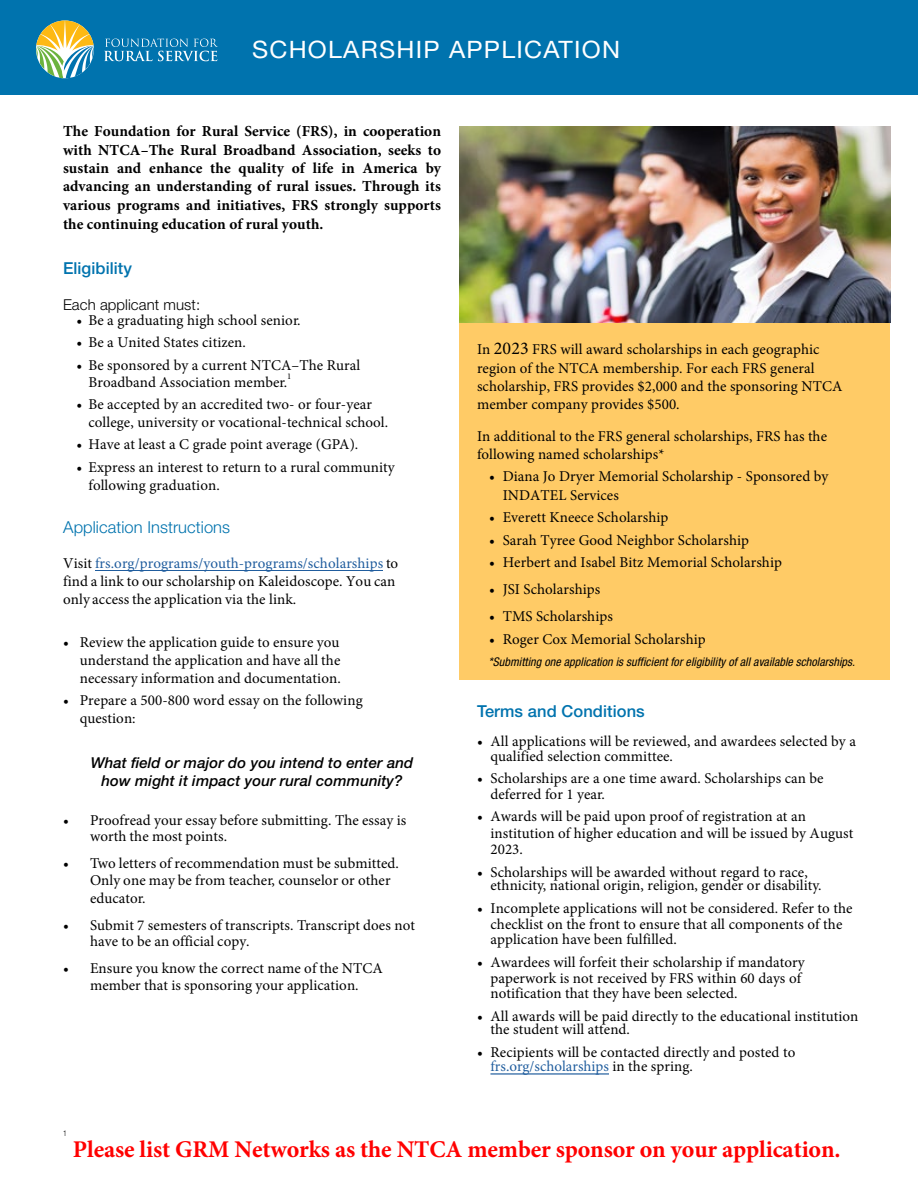
<style>
.page{position:relative;width:918px;height:1188px;background:#fff}
.page>*{position:absolute;margin:0;border:0;box-sizing:border-box;transform-origin:0 0}
.t1{font:700 24px "Minion Pro";letter-spacing:-.005em;color:#f00}
.t2{font:24px "Helvetica Neue LT Std";letter-spacing:.05em;color:#fff;scale:1.04 1}
.t3{font:500 16.5px "Helvetica Neue LT Std";letter-spacing:.005em;color:#0073ae}
.t4{font:16.5px "Helvetica Neue LT 45 Lt";letter-spacing:.005em;color:#0073ae}
.t5{font:700 15.3px/18.5px "Minion Pro";letter-spacing:.005em;color:#000;text-align:justify}
.t6{font:15px/18px "Minion Pro";letter-spacing:.005em;color:#000}
.t7{font:italic 500 15px/18px "Helvetica Neue LT Std";letter-spacing:.005em;color:#000;text-align:center}
.t8{font:300 15px "Helvetica Neue LT Std";letter-spacing:.005em;color:#000}
.t9{font:italic condensed 12px "Helvetica Neue LT Std";letter-spacing:.005em;color:#000}
.t10{font:8.7px "Minion Pro";color:#000}
.t11{font:300 condensed 7.8px "Helvetica Neue LT Std";color:#000}
.s1{color:#205d9e}
.s2{font-size:18px}
.s3{color:#215e9e}
</style>
<div class="page">
<div style="left:460px;top:322px;width:430px;height:358px;background:#ffcb66"></div>
<hr style="left:308px;top:570px;width:75px;height:1px;background:#205d9e">
<hr style="left:95px;top:570px;width:213px;height:1px;background:#205d9e">
<hr style="left:490px;top:1074px;width:119px;height:1px;background:#215e9e">
<div style="left:0;top:0;width:918px;height:94px;background:#0073ae"></div>
<svg style="left:104px;top:39px;width:114px;height:22px"></svg>
<svg style="left:36px;top:21px;width:58px;height:57px"></svg>
<img style="left:459px;top:126px;width:431px;height:196px">
<h1 class="t2" style="left:252px;top:35px;width:355px">SCHOLARSHIP APPLICATION</h1>
<p class="t5" style="left:63px;top:122px;width:380px">The Foundation for Rural Service (FRS), in cooperation with NTCA–The Rural Broadband Association, seeks to sustain and enhance the quality of life in America by advancing an understanding of rural issues. Through its various programs and initiatives, FRS strongly supports the continuing education of rural youth.</p>
<p class="t3" style="left:63px;top:258px;width:71px">Eligibility</p>
<p class="t8" style="left:63px;top:295px;width:139px">Each applicant must:</p>
<p class="t6" style="left:76px;top:311px;width:226px">• Be a graduating high school senior.</p>
<p class="t6" style="left:76px;top:334px;width:171px">• Be a United States citizen.</p>
<p class="t6" style="left:88px;top:356px;width:273px;line-height:17.2px;text-indent:-12px">• Be sponsored by a current NTCA–The Rural<br>Broadband Association member.</p>
<p class="t10" style="left:287px;top:370px;width:6px">1</p>
<p class="t6" style="left:88px;top:396px;width:301px;line-height:17.1px;text-indent:-12px">• Be accepted by an accredited two- or four-year college, university or vocational-technical school.</p>
<p class="t6" style="left:76px;top:435px;width:283px">• Have at least a C grade point average (GPA).</p>
<p class="t6" style="left:88px;top:458px;width:308px;text-indent:-12px">• Express an interest to return to a rural community following graduation.</p>
<p class="t4" style="left:63px;top:517px;width:168px">Application Instructions</p>
<p class="t6" style="left:63px;top:554px;width:337px">Visit <span class="s1">frs.org/programs/youth-programs/scholarships</span> to find a link to our scholarship on Kaleidoscope. You can only access the application via the link.</p>
<p class="t6" style="left:80px;top:634px;width:263px;text-align:justify;text-indent:-16px">• Review the application guide to ensure you understand the application and have all the necessary information and documentation.</p>
<p class="t6" style="left:80px;top:691px;width:284px;text-indent:-16px">• Prepare a 500-800 word essay on the following question:</p>
<p class="t7" style="left:91px;top:754px;width:324px">What field or major do you intend to enter and how might it impact your rural community?</p>
<p class="t6" style="left:90px;top:812px;width:318px;line-height:16.2px;text-indent:-27px">• Proofread your essay before submitting. The essay is worth the most points.</p>
<p class="t6" style="left:90px;top:855px;width:310px;line-height:17.1px;text-indent:-27px">• Two letters of recommendation must be submitted.<br>Only one may be from teacher, counselor or other educator.</p>
<p class="t6" style="left:90px;top:917px;width:327px;line-height:16.2px;text-indent:-27px">• Submit 7 semesters of transcripts. Transcript does not have to be an official copy.</p>
<p class="t6" style="left:63px;top:959px;width:321px;line-height:17.4px;text-align:center">• Ensure you know the correct name of the NTCA member that is sponsoring your application.</p>
<p class="t11" style="left:63px;top:1129px;width:5px">1</p>
<p class="t6" style="left:477px;top:339px;width:344px;line-height:19.5px">In <span class="s2">2023</span> FRS will award scholarships in each geographic region of the NTCA membership. For each FRS general</p>
<p class="t6" style="left:477px;top:378px;width:367px">scholarship, FRS provides $2,000 and the sponsoring NTCA member company provides $500.</p>
<p class="t6" style="left:477px;top:427px;width:352px">In additional to the FRS general scholarships, FRS has the following named scholarships*</p>
<p class="t6" style="left:503px;top:467px;width:327px;line-height:19px;text-indent:-14px">• Diana Jo Dryer Memorial Scholarship - Sponsored by<br>INDATEL Services</p>
<p class="t6" style="left:489px;top:509px;width:181px">• Everett Kneece Scholarship</p>
<p class="t6" style="left:489px;top:531px;width:261px">• Sarah Tyree Good Neighbor Scholarship</p>
<p class="t6" style="left:489px;top:554px;width:294px">• Herbert and Isabel Bitz Memorial Scholarship</p>
<p class="t6" style="left:489px;top:581px;width:113px">• JSI Scholarships</p>
<p class="t6" style="left:489px;top:608px;width:125px">• TMS Scholarships</p>
<p class="t6" style="left:489px;top:630px;width:218px">• Roger Cox Memorial Scholarship</p>
<p class="t9" style="left:489px;top:654px;width:368px">*Submitting one application is sufficient for eligibility of all available scholarships.</p>
<p class="t3" style="left:477px;top:702px;width:169px">Terms and Conditions</p>
<p class="t6" style="left:490px;top:734px;width:367px;line-height:14.2px;text-indent:-13px">• All applications will be reviewed, and awardees selected by a qualified selection committee.</p>
<p class="t6" style="left:490px;top:771px;width:335px;line-height:15.8px;text-indent:-13px">• Scholarships are a one time award. Scholarships can be deferred for 1 year.</p>
<p class="t6" style="left:490px;top:808px;width:364px;line-height:16.5px;text-indent:-13px">• Awards will be paid upon proof of registration at an institution of higher education and will be issued by August<br>2023.</p>
<p class="t6" style="left:490px;top:865px;width:333px;line-height:13.5px;text-indent:-13px">• Scholarships will be awarded without regard to race, ethnicity, national origin, religion, gender or disability.</p>
<p class="t6" style="left:490px;top:900px;width:364px;line-height:15.8px;text-indent:-13px">• Incomplete applications will not be considered. Refer to the checklist on the front to ensure that all components of the application have been fulfilled.</p>
<p class="t6" style="left:490px;top:954px;width:316px;line-height:15.8px;text-indent:-13px">• Awardees will forfeit their scholarship if mandatory paperwork is not received by FRS within 60 days of notification that they have been selected.</p>
<p class="t6" style="left:490px;top:1009px;width:369px;line-height:13.5px;text-indent:-13px">• All awards will be paid directly to the educational institution the student will attend.</p>
<p class="t6" style="left:490px;top:1045px;width:306px;line-height:14.1px;text-indent:-13px">• Recipients will be contacted directly and posted to <span class="s3">frs.org/scholarships</span> in the spring.</p>
<h1 class="t1" style="left:73px;top:1132px;width:769px">Please list GRM Networks as the NTCA member sponsor on your application.</h1>
</div>
